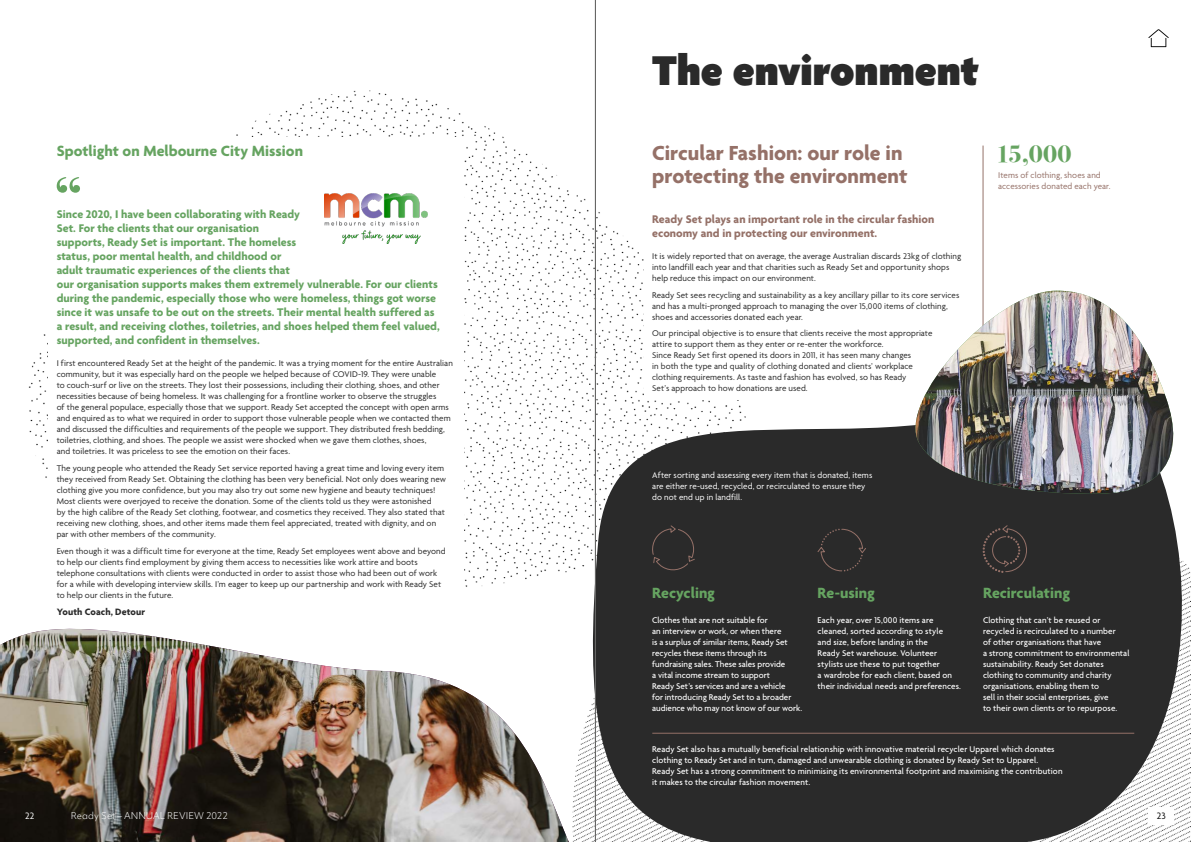
<style>
.page{position:relative;width:1191px;height:842px;background:#fff}
.page>*{position:absolute;margin:0;border:0;box-sizing:border-box;transform-origin:0 0}
.t1{font:900 45px "Agenda";color:#2a2a2a}
.t2{font:700 25px "Bodoni Svty Two ITCTT";color:#66a461}
.t3{font:700 22px/23px "Agenda";color:#957168}
.t4{font:700 16px "Agenda";color:#66a461}
.t5{font:700 12px/14px "Agenda";color:#66a461}
.t6{font:700 12px/14px "Agenda";letter-spacing:.005em;color:#957168}
.t7{font:700 10px "Agenda";letter-spacing:.01em;color:#2a2a2a}
.t8{font:10px "Agenda";color:#fff}
.t9{font:10px "Agenda";color:#000}
.t10{font:9px/11px "Agenda";letter-spacing:.01em;color:#2a2a2a}
.t11{font:500 9px/11px "Agenda";letter-spacing:.01em;color:#fff}
.t12{font:9px/11px "Agenda";letter-spacing:.01em;color:#fff}
.t13{font:9px/11px "Agenda";letter-spacing:.005em;color:#957168}
.t14{font:300 9px "Objektiv Mk 1";letter-spacing:.005em;color:#fff}
</style>
<div class="page">
<img style="left:28px;top:0;width:956px;height:587px">
<div style="left:48px;top:137px;width:416px;height:487px;background:#fff"></div>
<svg style="left:57px;top:177px;width:23px;height:16px"></svg>
<img style="left:325px;top:194px;width:102px;height:50px">
<img style="left:0;top:629px;width:567px;height:213px">
<hr style="left:982px;top:146px;width:1px;height:360px;background:#957168">
<div style="left:643px;top:137px;width:327px;height:263px;background:#fff"></div>
<svg style="left:567px;top:317px;width:624px;height:525px;fill:#2a2a2a"></svg>
<svg style="left:983px;top:525px;width:44px;height:48px;background:#363231"></svg>
<svg style="left:651px;top:525px;width:44px;height:47px;background:#312f2e"></svg>
<svg style="left:817px;top:528px;width:49px;height:44px;background:#302e2d"></svg>
<hr style="left:652px;top:733px;width:482px;height:1px;background:#957168">
<svg style="left:895px;top:290px;width:292px;height:205px"></svg>
<img style="left:912px;top:291px;width:263px;height:204px">
<div style="left:1148px;top:807px;width:26px;height:18px;background:#fff"></div>
<svg style="left:1148px;top:29px;width:20px;height:18px"></svg>
<hr style="left:595px;top:0;width:1px;height:842px;background:#6f6f6e">
<h3 class="t4" style="left:57px;top:142px;width:248px">Spotlight on Melbourne City Mission</h3>
<p class="t5" style="left:57px;top:208px;width:384px">Since 2020, I have been collaborating with Ready<br>Set. For the clients that our organisation<br>supports, Ready Set is important. The homeless<br>status, poor mental health, and childhood or<br>adult traumatic experiences of the clients that<br>our organisation supports makes them extremely vulnerable. For our clients during the pandemic, especially those who were homeless, things got worse since it was unsafe to be out on the streets. Their mental health suffered as a result, and receiving clothes, toiletries, and shoes helped them feel valued, supported, and confident in themselves.</p>
<p class="t10" style="left:57px;top:359px;width:398px">I first encountered Ready Set at the height of the pandemic. It was a trying moment for the entire Australian community, but it was especially hard on the people we helped because of COVID-19. They were unable<br>to couch-surf or live on the streets. They lost their possessions, including their clothing, shoes, and other necessities because of being homeless. It was challenging for a frontline worker to observe the struggles<br>of the general populace, especially those that we support. Ready Set accepted the concept with open arms and enquired as to what we required in order to support those vulnerable people when we contacted them and discussed the difficulties and requirements of the people we support. They distributed fresh bedding, toiletries, clothing, and shoes. The people we assist were shocked when we gave them clothes, shoes,<br>and toiletries. It was priceless to see the emotion on their faces.</p>
<p class="t10" style="left:57px;top:463px;width:391px">The young people who attended the Ready Set service reported having a great time and loving every item they received from Ready Set. Obtaining the clothing has been very beneficial. Not only does wearing new clothing give you more confidence, but you may also try out some new hygiene and beauty techniques!<br>Most clients were overjoyed to receive the donation. Some of the clients told us they were astonished<br>by the high calibre of the Ready Set clothing, footwear, and cosmetics they received. They also stated that receiving new clothing, shoes, and other items made them feel appreciated, treated with dignity, and on par with other members of the community.</p>
<p class="t10" style="left:57px;top:546px;width:390px">Even though it was a difficult time for everyone at the time, Ready Set employees went above and beyond to help our clients find employment by giving them access to necessities like work attire and boots telephone consultations with clients were conducted in order to assist those who had been out of work for a while with developing interview skills. I’m eager to keep up our partnership and work with Ready Set to help our clients in the future.</p>
<p class="t7" style="left:57px;top:607px;width:90px">Youth Coach, Detour</p>
<h1 class="t1" style="left:652px;top:47px;width:328px">The environment</h1>
<h3 class="t3" style="left:652px;top:143px;width:257px">Circular Fashion: our role in protecting the environment</h3>
<h3 class="t6" style="left:652px;top:212px;width:284px">Ready Set plays an important role in the circular fashion economy and in protecting our environment.</h3>
<p class="t10" style="left:652px;top:251px;width:311px">It is widely reported that on average, the average Australian discards 23kg of clothing into landfill each year and that charities such as Ready Set and opportunity shops help reduce this impact on our environment.</p>
<p class="t10" style="left:652px;top:290px;width:308px">Ready Set sees recycling and sustainability as a key ancillary pillar to its core services and has a multi-pronged approach to managing the over 15,000 items of clothing, shoes and accessories donated each year.</p>
<p class="t10" style="left:652px;top:328px;width:282px">Our principal objective is to ensure that clients receive the most appropriate attire to support them as they enter or re-enter the workforce.<br>Since Ready Set first opened its doors in 2011, it has seen many changes<br>in both the type and quality of clothing donated and clients’ workplace clothing requirements. As taste and fashion has evolved, so has Ready<br>Set’s approach to how donations are used.</p>
<h2 class="t2" style="left:996px;top:133px;width:77px">15,000</h2>
<p class="t13" style="left:998px;top:170px;width:114px">Items of clothing, shoes and accessories donated each year.</p>
<p class="t12" style="left:652px;top:471px;width:221px">After sorting and assessing every item that is donated, items are either re-used, recycled, or recirculated to ensure they do not end up in landfill.</p>
<h3 class="t4" style="left:652px;top:584px;width:64px">Recycling</h3>
<p class="t11" style="left:652px;top:616px;width:151px">Clothes that are not suitable for<br>an interview or work, or when there<br>is a surplus of similar items, Ready Set recycles these items through its fundraising sales. These sales provide<br>a vital income stream to support<br>Ready Set’s services and are a vehicle<br>for introducing Ready Set to a broader audience who may not know of our work.</p>
<h3 class="t4" style="left:983px;top:584px;width:89px">Recirculating</h3>
<p class="t11" style="left:983px;top:616px;width:148px">Clothing that can’t be reused or recycled is recirculated to a number<br>of other organisations that have<br>a strong commitment to environmental sustainability. Ready Set donates clothing to community and charity organisations, enabling them to<br>sell in their social enterprises, give<br>to their own clients or to repurpose.</p>
<p class="t11" style="left:652px;top:744px;width:412px">Ready Set also has a mutually beneficial relationship with innovative material recycler Upparel which donates clothing to Ready Set and in turn, damaged and unwearable clothing is donated by Ready Set to Upparel.<br>Ready Set has a strong commitment to minimising its environmental footprint and maximising the contribution it makes to the circular fashion movement.</p>
<h3 class="t4" style="left:817px;top:584px;width:59px">Re-using</h3>
<p class="t11" style="left:817px;top:616px;width:145px">Each year, over 15,000 items are cleaned, sorted according to style<br>and size, before landing in the<br>Ready Set warehouse. Volunteer stylists use these to put together<br>a wardrobe for each client, based on their individual needs and preferences.</p>
<p class="t8" style="left:25px;top:811px;width:11px">22</p>
<p class="t14" style="left:71px;top:810px;width:158px">Ready Set – ANNUAL REVIEW 2022</p>
<p class="t9" style="left:1156px;top:811px;width:10px">23</p>
</div>
